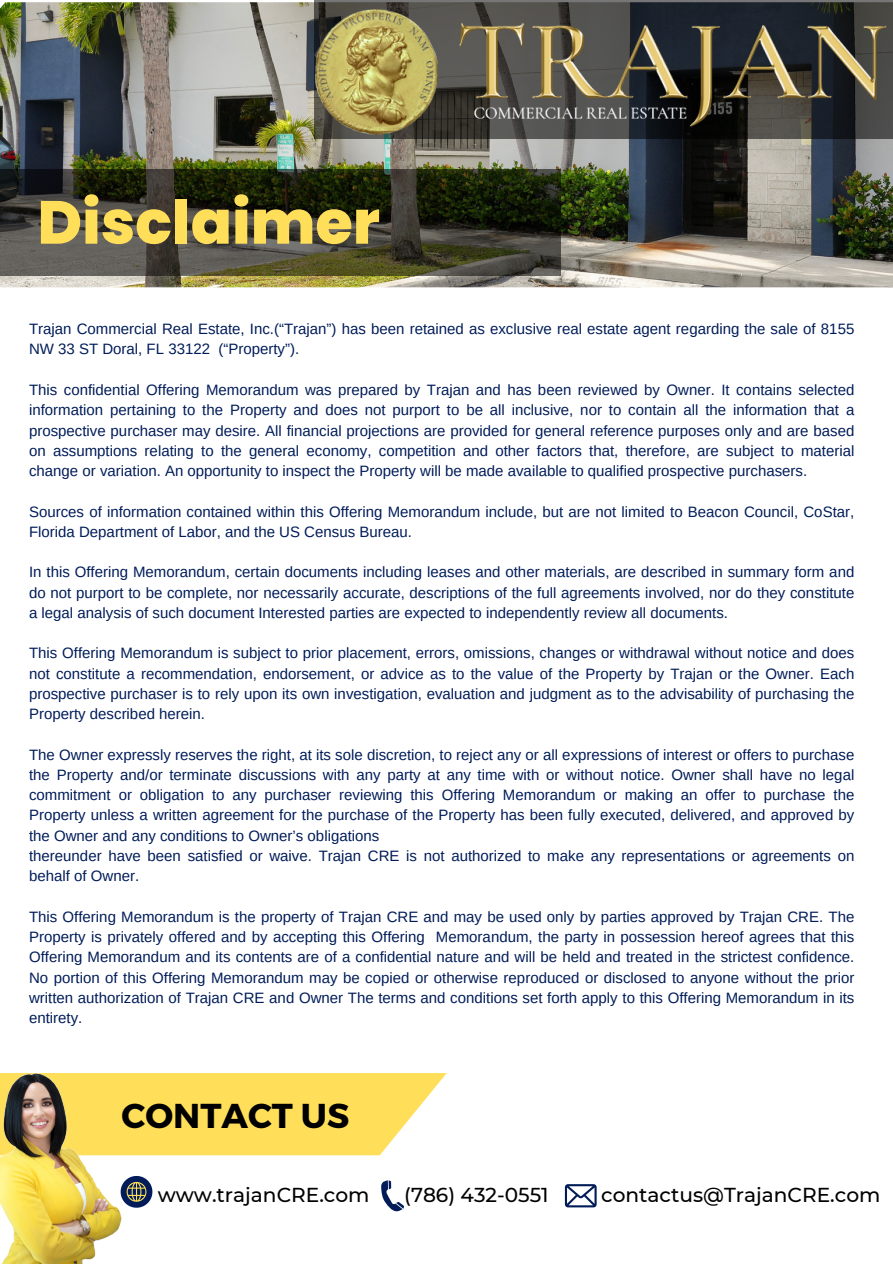
<style>
.page{position:relative;width:893px;height:1264px;background:#fff}
.page>*{position:absolute;margin:0;border:0;box-sizing:border-box;transform-origin:0 0}
.t1{font:800 60.6px "Poppins";color:#ffde59}
.t2{font:700 34.5px "Montserrat";color:#000}
.t3{font:500 20.1px "Montserrat";color:#000}
.t4{font:15px/20.2px "Arimo";color:#011c59;text-align:justify}
</style>
<div class="page">
<img style="left:0;top:2px;width:892px;height:285px">
<svg style="left:121px;top:1176px;width:31px;height:31px"></svg>
<svg style="left:121px;top:1073px;width:325px;height:82px;background:#ffe169"></svg>
<svg style="left:0;top:169px;width:560px;height:106px;background:#39392c"></svg>
<svg style="left:313px;top:0;width:579px;height:139px;background:#464645"></svg>
<img style="left:313px;top:7px;width:575px;height:128px">
<svg style="left:381px;top:1180px;width:23px;height:31px"></svg>
<img style="left:0;top:1073px;width:121px;height:190px">
<svg style="left:565px;top:1184px;width:31px;height:23px"></svg>
<p class="t1" style="left:37px;top:180px;width:344px">Disclaimer</p>
<h1 class="t4" style="left:29px;top:319px;width:826px">Trajan Commercial Real Estate, Inc.(“Trajan”) has been retained as exclusive real estate agent regarding the sale of 8155<br>NW 33 ST Doral, FL 33122 (“Property”).</h1>
<p class="t4" style="left:29px;top:379px;width:826px">This confidential Offering Memorandum was prepared by Trajan and has been reviewed by Owner. It contains selected information pertaining to the Property and does not purport to be all inclusive, nor to contain all the information that a prospective purchaser may desire. All financial projections are provided for general reference purposes only and are based on assumptions relating to the general economy, competition and other factors that, therefore, are subject to material change or variation. An opportunity to inspect the Property will be made available to qualified prospective purchasers.</p>
<p class="t4" style="left:29px;top:501px;width:826px">Sources of information contained within this Offering Memorandum include, but are not limited to Beacon Council, CoStar,<br>Florida Department of Labor, and the US Census Bureau.</p>
<p class="t4" style="left:29px;top:562px;width:826px">In this Offering Memorandum, certain documents including leases and other materials, are described in summary form and do not purport to be complete, nor necessarily accurate, descriptions of the full agreements involved, nor do they constitute a legal analysis of such document Interested parties are expected to independently review all documents.</p>
<p class="t4" style="left:29px;top:643px;width:826px">This Offering Memorandum is subject to prior placement, errors, omissions, changes or withdrawal without notice and does not constitute a recommendation, endorsement, or advice as to the value of the Property by Trajan or the Owner. Each prospective purchaser is to rely upon its own investigation, evaluation and judgment as to the advisability of purchasing the Property described herein.</p>
<p class="t4" style="left:29px;top:744px;width:826px">The Owner expressly reserves the right, at its sole discretion, to reject any or all expressions of interest or offers to purchase the Property and/or terminate discussions with any party at any time with or without notice. Owner shall have no legal commitment or obligation to any purchaser reviewing this Offering Memorandum or making an offer to purchase the Property unless a written agreement for the purchase of the Property has been fully executed, delivered, and approved by the Owner and any conditions to Owner’s obligations</p>
<p class="t4" style="left:29px;top:845px;width:826px">thereunder have been satisfied or waive. Trajan CRE is not authorized to make any representations or agreements on behalf of Owner.</p>
<p class="t4" style="left:29px;top:906px;width:826px">This Offering Memorandum is the property of Trajan CRE and may be used only by parties approved by Trajan CRE. The Property is privately offered and by accepting this Offering Memorandum, the party in possession hereof agrees that this Offering Memorandum and its contents are of a confidential nature and will be held and treated in the strictest confidence.<br>No portion of this Offering Memorandum may be copied or otherwise reproduced or disclosed to anyone without the prior written authorization of Trajan CRE and Owner The terms and conditions set forth apply to this Offering Memorandum in its entirety.</p>
<p class="t2" style="left:121px;top:1092px;width:229px">CONTACT US</p>
<h2 class="t3" style="left:158px;top:1182px;width:213px">www.trajanCRE.com</h2>
<p class="t3" style="left:404px;top:1182px;width:146px">(786) 432-0551</p>
<h3 class="t3" style="left:601px;top:1182px;width:281px">contactus@TrajanCRE.com</h3>
</div>
